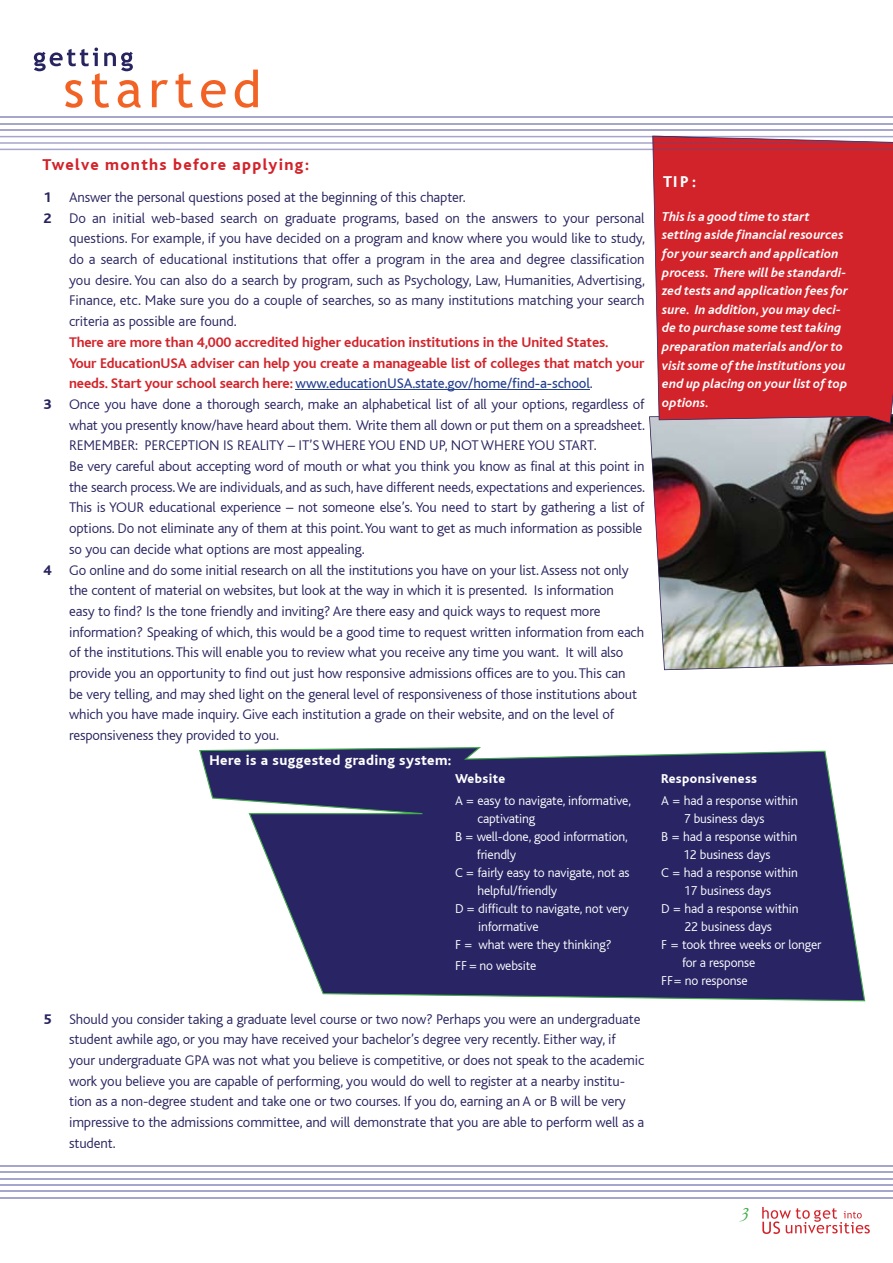
<style>
.page{position:relative;width:893px;height:1263px;background:#fff}
.page>*{position:absolute;margin:0;border:0;box-sizing:border-box;transform-origin:0 0}
.t1{font:italic 21px "Garamond";color:#41ad49}
.t2{font:800 16.5px "Bliss";letter-spacing:.08em;color:#d2232a}
.t3{font:800 16.5px "Bliss";color:#fff}
.t4{font:300 14.7px/20.7px "Bliss CE";letter-spacing:-.01em;color:#28245f}
.t5{font:700 14.7px/20.7px "Bliss";letter-spacing:-.01em;color:#d2232a}
.t6{font:14.7px "Bliss CE";letter-spacing:-.01em;color:#25408f}
.t7{font:800 14.7px "Bliss";letter-spacing:.03em;color:#fff}
.t8{font:300 13.5px "Bliss CE";letter-spacing:-.01em;color:#fff}
.t9{font:italic 700 13.5px/18.6px "Bliss";letter-spacing:.01em;color:#fff}
.t10{font:800 13.5px "Bliss";letter-spacing:.03em;color:#fff}
.s1{font-family:"Bliss";font-weight:800}
.s2{font-family:"Bliss";font-weight:700;color:#d2232a}
.s3{font-weight:300;color:#28245f}
</style>
<div class="page">
<img style="left:649px;top:416px;width:244px;height:254px">
<svg style="left:199px;top:747px;width:666px;height:254px;fill:#292565"></svg>
<div style="left:652px;top:150px;width:241px;height:274px;background:#d2232a"></div>
<hr style="left:296px;top:389px;width:294px;height:1px;background:#25408f">
<hr style="left:0;top:1165px;width:893px;height:2px;background:#a6a6cc">
<hr style="left:0;top:1171px;width:893px;height:2px;background:#a6a6cc">
<hr style="left:0;top:1178px;width:893px;height:1px;background:#a6a6cc">
<hr style="left:0;top:1184px;width:893px;height:2px;background:#a6a6cc">
<hr style="left:0;top:1191px;width:893px;height:1px;background:#a6a6cc">
<hr style="left:0;top:1197px;width:893px;height:1px;background:#a6a6cc">
<hr style="left:0;top:117px;width:893px;height:1px;background:#a6a6cc">
<hr style="left:0;top:123px;width:893px;height:2px;background:#a6a6cc">
<hr style="left:0;top:129px;width:893px;height:2px;background:#a6a6cc">
<svg style="left:0;top:136px;width:893px;height:14px"></svg>
<svg style="left:34px;top:48px;width:224px;height:60px"></svg>
<svg style="left:762px;top:1207px;width:108px;height:27px"></svg>
<p class="t2" style="left:43px;top:156px;width:268px">Twelve months before applying:</p>
<p class="t4" style="left:44px;top:187px;width:424px"><span class="s1">1</span> Answer the personal questions posed at the beginning of this chapter.</p>
<p class="t4" style="left:44px;top:207px;width:602px"><span class="s1">2</span> Do an initial web-based search on graduate programs, based on the answers to your personal</p>
<p class="t4" style="left:69px;top:228px;width:578px">questions. For example, if you have decided on a program and know where you would like to study,</p>
<p class="t4" style="left:69px;top:249px;width:577px">do a search of educational institutions that offer a program in the area and degree classification</p>
<p class="t4" style="left:69px;top:270px;width:577px">you desire. You can also do a search by program, such as Psychology, Law, Humanities, Advertising,</p>
<p class="t4" style="left:69px;top:290px;width:577px">Finance, etc. Make sure you do a couple of searches, so as many institutions matching your search</p>
<p class="t4" style="left:69px;top:311px;width:169px">criteria as possible are found.</p>
<p class="t5" style="left:69px;top:332px;width:577px">There are more than 4,000 accredited higher education institutions in the United States.<br>Your EducationUSA adviser can help you create a manageable list of colleges that match your</p>
<p class="t6" style="left:69px;top:375px;width:525px"><span class="s2">needs. Start your school search here:</span> www.educationUSA.state.gov/home/find-a-school<span class="s3">.</span></p>
<p class="t4" style="left:44px;top:394px;width:602px"><span class="s1">3</span> Once you have done a thorough search, make an alphabetical list of all your options, regardless of</p>
<p class="t4" style="left:69px;top:414px;width:577px">what you presently know/have heard about them. Write them all down or put them on a spreadsheet.</p>
<p class="t4" style="left:69px;top:435px;width:529px">REMEMBER: PERCEPTION IS REALITY – IT’S WHERE YOU END UP, NOT WHERE YOU START.</p>
<p class="t4" style="left:69px;top:456px;width:577px">Be very careful about accepting word of mouth or what you think you know as final at this point in</p>
<p class="t4" style="left:69px;top:476px;width:577px">the search process. We are individuals, and as such, have different needs, expectations and experiences.</p>
<p class="t4" style="left:69px;top:497px;width:577px">This is YOUR educational experience – not someone else’s. You need to start by gathering a list of</p>
<p class="t4" style="left:69px;top:518px;width:575px">options. Do not eliminate any of them at this point. You want to get as much information as possible</p>
<p class="t4" style="left:69px;top:539px;width:297px">so you can decide what options are most appealing.</p>
<p class="t4" style="left:44px;top:559px;width:587px"><span class="s1">4</span> Go online and do some initial research on all the institutions you have on your list. Assess not only</p>
<p class="t4" style="left:69px;top:580px;width:546px">the content of material on websites, but look at the way in which it is presented. Is information</p>
<p class="t4" style="left:69px;top:601px;width:533px">easy to find? Is the tone friendly and inviting? Are there easy and quick ways to request more</p>
<p class="t4" style="left:69px;top:621px;width:577px">information? Speaking of which, this would be a good time to request written information from each</p>
<p class="t4" style="left:69px;top:642px;width:556px">of the institutions. This will enable you to review what you receive any time you want. It will also</p>
<p class="t4" style="left:69px;top:663px;width:558px">provide you an opportunity to find out just how responsive admissions offices are to you. This can</p>
<p class="t4" style="left:69px;top:683px;width:570px">be very telling, and may shed light on the general level of responsiveness of those institutions about</p>
<p class="t4" style="left:69px;top:704px;width:546px">which you have made inquiry. Give each institution a grade on their website, and on the level of</p>
<p class="t4" style="left:69px;top:725px;width:211px">responsiveness they provided to you.</p>
<p class="t7" style="left:209px;top:753px;width:244px">Here is a suggested grading system:</p>
<p class="t10" style="left:455px;top:771px;width:52px">Website</p>
<p class="t8" style="left:455px;top:793px;width:178px">A = easy to navigate, informative,</p>
<p class="t8" style="left:477px;top:811px;width:59px">captivating</p>
<p class="t8" style="left:455px;top:829px;width:174px">B = well-done, good information,</p>
<p class="t8" style="left:477px;top:847px;width:41px">friendly</p>
<p class="t8" style="left:455px;top:865px;width:176px">C = fairly easy to navigate, not as</p>
<p class="t8" style="left:477px;top:883px;width:81px">helpful/friendly</p>
<p class="t8" style="left:455px;top:901px;width:175px">D = difficult to navigate, not very</p>
<p class="t8" style="left:478px;top:919px;width:62px">informative</p>
<p class="t8" style="left:455px;top:937px;width:158px">F = what were they thinking?</p>
<p class="t8" style="left:455px;top:957px;width:83px">FF= no website</p>
<p class="t4" style="left:69px;top:1008px;width:577px;text-indent:-26px"><span class="s1">5</span> Should you consider taking a graduate level course or two now? Perhaps you were an undergraduate student awhile ago, or you may have received your bachelor’s degree very recently. Either way, if your undergraduate GPA was not what you believe is competitive, or does not speak to the academic work you believe you are capable of performing, you would do well to register at a nearby institu&shy;tion as a non-degree student and take one or two courses. If you do, earning an A or B will be very impressive to the admissions committee, and will demonstrate that you are able to perform well as a student.</p>
<p class="t3" style="left:663px;top:173px;width:35px">TIP :</p>
<p class="t9" style="left:662px;top:207px;width:187px">This is a good time to start setting aside financial resources for your search and application process. There will be standardi&shy;zed tests and application fees for sure. In addition, you may deci&shy;de to purchase some test taking preparation materials and/or to visit some of the institutions you end up placing on your list of top options.</p>
<p class="t10" style="left:661px;top:771px;width:97px">Responsiveness</p>
<p class="t8" style="left:661px;top:793px;width:138px">A = had a response within</p>
<p class="t8" style="left:684px;top:811px;width:82px">7 business days</p>
<p class="t8" style="left:661px;top:829px;width:137px">B = had a response within</p>
<p class="t8" style="left:683px;top:847px;width:89px">12 business days</p>
<p class="t8" style="left:661px;top:865px;width:138px">C = had a response within</p>
<p class="t8" style="left:684px;top:883px;width:89px">17 business days</p>
<p class="t8" style="left:661px;top:901px;width:139px">D = had a response within</p>
<p class="t8" style="left:684px;top:919px;width:89px">22 business days</p>
<p class="t8" style="left:661px;top:937px;width:162px">F = took three weeks or longer</p>
<p class="t8" style="left:682px;top:955px;width:75px">for a response</p>
<p class="t8" style="left:661px;top:973px;width:88px">FF= no response</p>
<h1 class="t1" style="left:739px;top:1200px;width:11px">3</h1>
</div>
